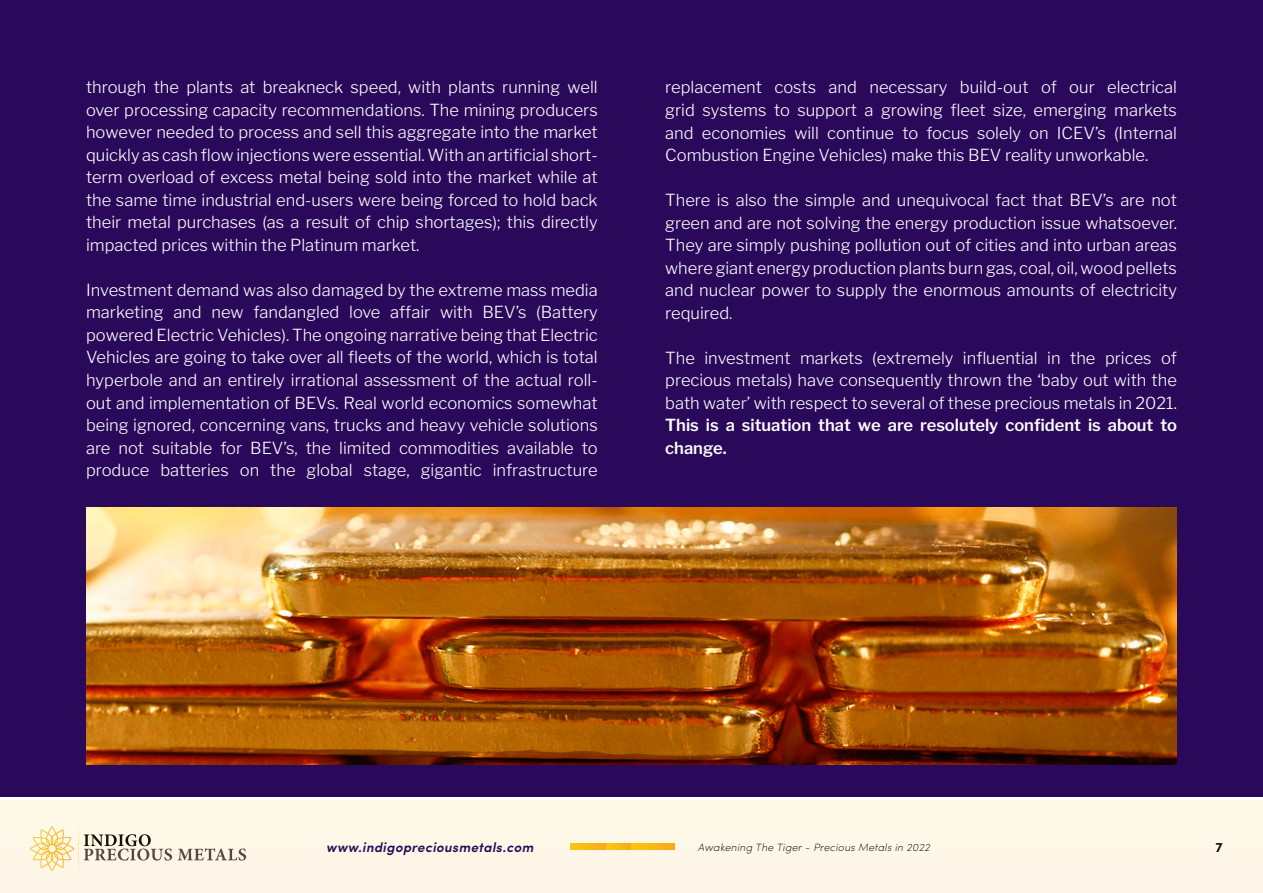
<style>
.page{position:relative;width:1263px;height:893px;background:#fff}
.page>*{position:absolute;margin:0;border:0;box-sizing:border-box;transform-origin:0 0}
.t1{font:300 16.5px/22.5px "Libre Franklin";color:#fff;text-align:justify}
.t2{font:600 16.5px/22.5px "Libre Franklin";color:#fff}
.t3{font:italic 600 13.5px "Sofia Pro";letter-spacing:.025em;color:#2b095a}
.t4{font:600 13.5px "Sofia Pro";color:#000}
.t5{font:italic 200 10.5px "Sofia Pro";letter-spacing:.025em;color:#000}
</style>
<div class="page">
<div style="left:0;top:0;width:1263px;height:796px;background:#2b095a"></div>
<img style="left:86px;top:507px;width:1091px;height:257px">
<div style="left:0;top:800px;width:1263px;height:93px;background:#fef7e8"></div>
<svg style="left:570px;top:843px;width:36px;height:7px"></svg>
<svg style="left:606px;top:843px;width:25px;height:7px"></svg>
<svg style="left:631px;top:843px;width:43px;height:7px"></svg>
<p class="t1" style="left:86px;top:76px;width:513px">through the plants at breakneck speed, with plants running well over processing capacity recommendations. The mining producers however needed to process and sell this aggregate into the market quickly as cash flow injections were essential. With an artificial short&shy;term overload of excess metal being sold into the market while at the same time industrial end-users were being forced to hold back their metal purchases (as a result of chip shortages); this directly impacted prices within the Platinum market.</p>
<p class="t1" style="left:86px;top:279px;width:513px">Investment demand was also damaged by the extreme mass media marketing and new fandangled love affair with BEV’s (Battery powered Electric Vehicles). The ongoing narrative being that Electric Vehicles are going to take over all fleets of the world, which is total hyperbole and an entirely irrational assessment of the actual roll&shy;out and implementation of BEVs. Real world economics somewhat being ignored, concerning vans, trucks and heavy vehicle solutions are not suitable for BEV’s, the limited commodities available to produce batteries on the global stage, gigantic infrastructure</p>
<p class="t1" style="left:665px;top:76px;width:513px">replacement costs and necessary build-out of our electrical grid systems to support a growing fleet size, emerging markets and economies will continue to focus solely on ICEV’s (Internal Combustion Engine Vehicles) make this BEV reality unworkable.</p>
<p class="t1" style="left:665px;top:189px;width:513px">There is also the simple and unequivocal fact that BEV’s are not green and are not solving the energy production issue whatsoever.<br>They are simply pushing pollution out of cities and into urban areas where giant energy production plants burn gas, coal, oil, wood pellets and nuclear power to supply the enormous amounts of electricity required.</p>
<p class="t1" style="left:665px;top:346px;width:513px">The investment markets (extremely influential in the prices of precious metals) have consequently thrown the ‘baby out with the bath water’ with respect to several of these precious metals in 2021.</p>
<p class="t2" style="left:665px;top:414px;width:513px">This is a situation that we are resolutely confident is about to change.</p>
<p class="t3" style="left:326px;top:837px;width:209px">www.indigopreciousmetals.com</p>
<p class="t5" style="left:698px;top:840px;width:233px">Awakening The Tiger - Precious Metals in 2022</p>
<p class="t4" style="left:1215px;top:837px;width:9px">7</p>
</div>
